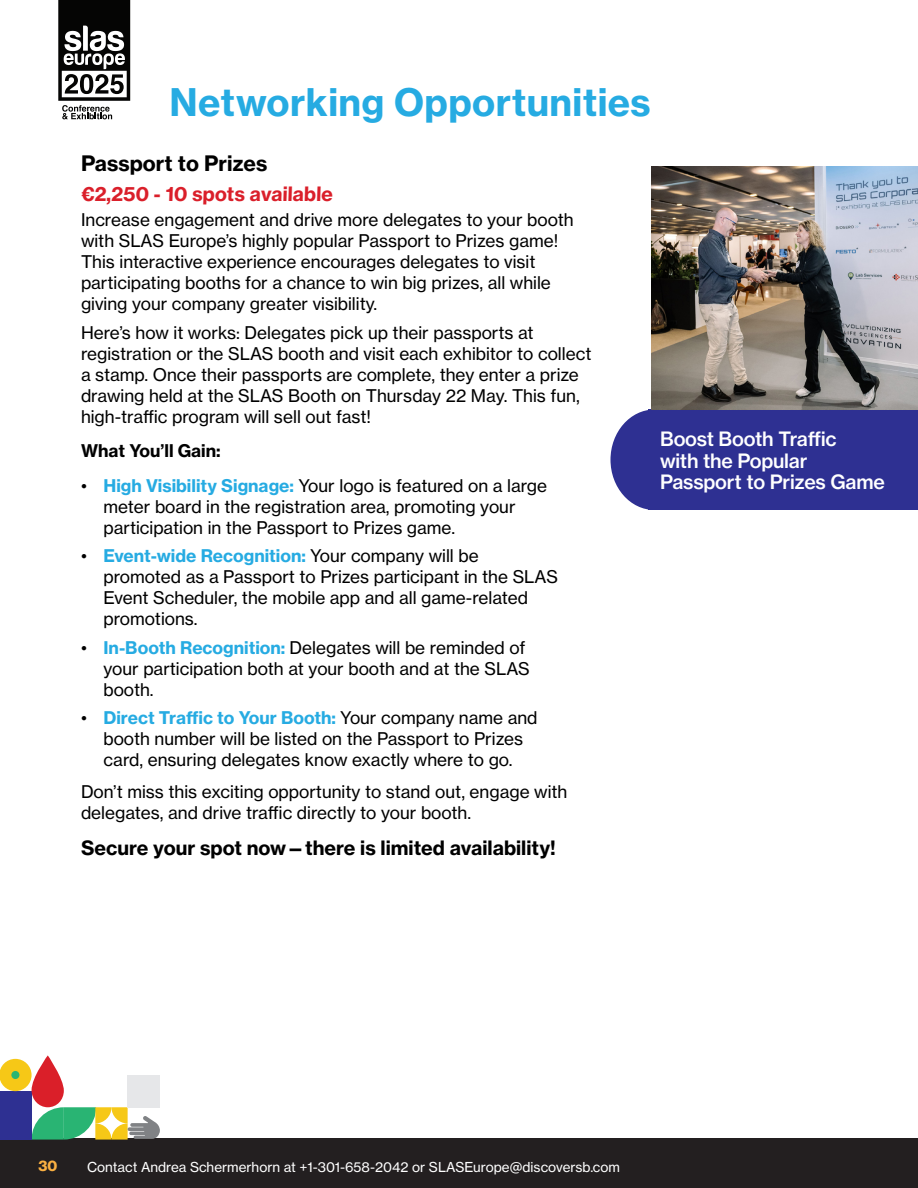
<style>
.page{position:relative;width:918px;height:1188px;background:#fff}
.page>*{position:absolute;margin:0;border:0;box-sizing:border-box;transform-origin:0 0}
.t1{font:37.5px "N Haas Grotesk TX Pro 75 Bd";letter-spacing:.01em;color:#26abe2}
.t2{font:21px "N Haas Grotesk TX Pro 75 Bd";color:#000}
.t3{font:19.5px/21.8px "N Haas Grotesk TX Pro 65 Md";letter-spacing:-.01em;color:#fff}
.t4{font:19.5px "N Haas Grotesk TX Pro 75 Bd";color:#000}
.t5{font:19.5px "N Haas Grotesk TX Pro 75 Bd";color:#da1f2a}
.t6{font:17.25px/21px "N Haas Grotesk TX Pro 55 Rg";color:#000}
.t7{font:17.25px "N Haas Grotesk TX Pro 75 Bd";color:#000}
.t8{font:15px "N Haas Grotesk DS Pro 75 Bd";color:#fbb042}
.t9{font:13.5px "N Haas Grotesk TX Pro 55 Rg";color:#fff}
.s1{font-family:"N Haas Grotesk TX Pro 75 Bd";color:#26abe2}
</style>
<div class="page">
<div style="left:0;top:1138px;width:918px;height:50px;background:#231f20"></div>
<div style="left:0;top:1091px;width:32px;height:49px;background:#2e3092"></div>
<div style="left:0;top:1059px;width:32px;height:32px;background:#f6c817;border-radius:50%"></div>
<div style="left:11px;top:1071px;width:8px;height:8px;background:#2bb572;border-radius:50%"></div>
<svg style="left:32px;top:1055px;width:128px;height:85px"></svg>
<svg style="left:58px;top:0;width:72px;height:119px"></svg>
<div style="left:611px;top:410px;width:88px;height:100px;background:#2e3092;border-radius:50%"></div>
<div style="left:648px;top:409px;width:270px;height:101px;background:#2e3092"></div>
<img style="left:651px;top:166px;width:267px;height:244px">
<p class="t1" style="left:170px;top:79px;width:483px">Networking Opportunities</p>
<p class="t2" style="left:81px;top:150px;width:188px">Passport to Prizes</p>
<p class="t5" style="left:81px;top:181px;width:254px">€2,250 - 10 spots available</p>
<p class="t6" style="left:81px;top:210px;width:494px">Increase engagement and drive more delegates to your booth with SLAS Europe’s highly popular Passport to Prizes game!<br>This interactive experience encourages delegates to visit participating booths for a chance to win big prizes, all while giving your company greater visibility.</p>
<p class="t6" style="left:81px;top:322px;width:512px">Here’s how it works: Delegates pick up their passports at registration or the SLAS booth and visit each exhibitor to collect a stamp. Once their passports are complete, they enter a prize drawing held at the SLAS Booth on Thursday 22 May. This fun, high-traffic program will sell out fast!</p>
<p class="t7" style="left:81px;top:440px;width:141px">What You’ll Gain:</p>
<p class="t6" style="left:104px;top:475px;width:445px;text-indent:-22px">• <span class="s1">High Visibility Signage:</span> Your logo is featured on a large meter board in the registration area, promoting your participation in the Passport to Prizes game.</p>
<p class="t6" style="left:104px;top:546px;width:456px;text-indent:-22px">• <span class="s1">Event-wide Recognition:</span> Your company will be promoted as a Passport to Prizes participant in the SLAS Event Scheduler, the mobile app and all game-related promotions.</p>
<p class="t6" style="left:104px;top:637px;width:428px;text-indent:-22px">• <span class="s1">In-Booth Recognition:</span> Delegates will be reminded of your participation both at your booth and at the SLAS booth.</p>
<p class="t6" style="left:81px;top:708px;width:458px;text-align:center">• <span class="s1">Direct Traffic to Your Booth:</span> Your company name and booth number will be listed on the Passport to Prizes card, ensuring delegates know exactly where to go.</p>
<p class="t6" style="left:81px;top:781px;width:488px">Don’t miss this exciting opportunity to stand out, engage with delegates, and drive traffic directly to your booth.</p>
<p class="t4" style="left:81px;top:835px;width:476px">Secure your spot now—there is limited availability!</p>
<p class="t3" style="left:660px;top:428px;width:226px">Boost Booth Traffic<br>with the Popular<br>Passport to Prizes Game</p>
<p class="t8" style="left:39px;top:1157px;width:20px">30</p>
<p class="t9" style="left:87px;top:1158px;width:535px">Contact Andrea Schermerhorn at +1-301-658-2042 or SLASEurope@discoversb.com</p>
</div>
